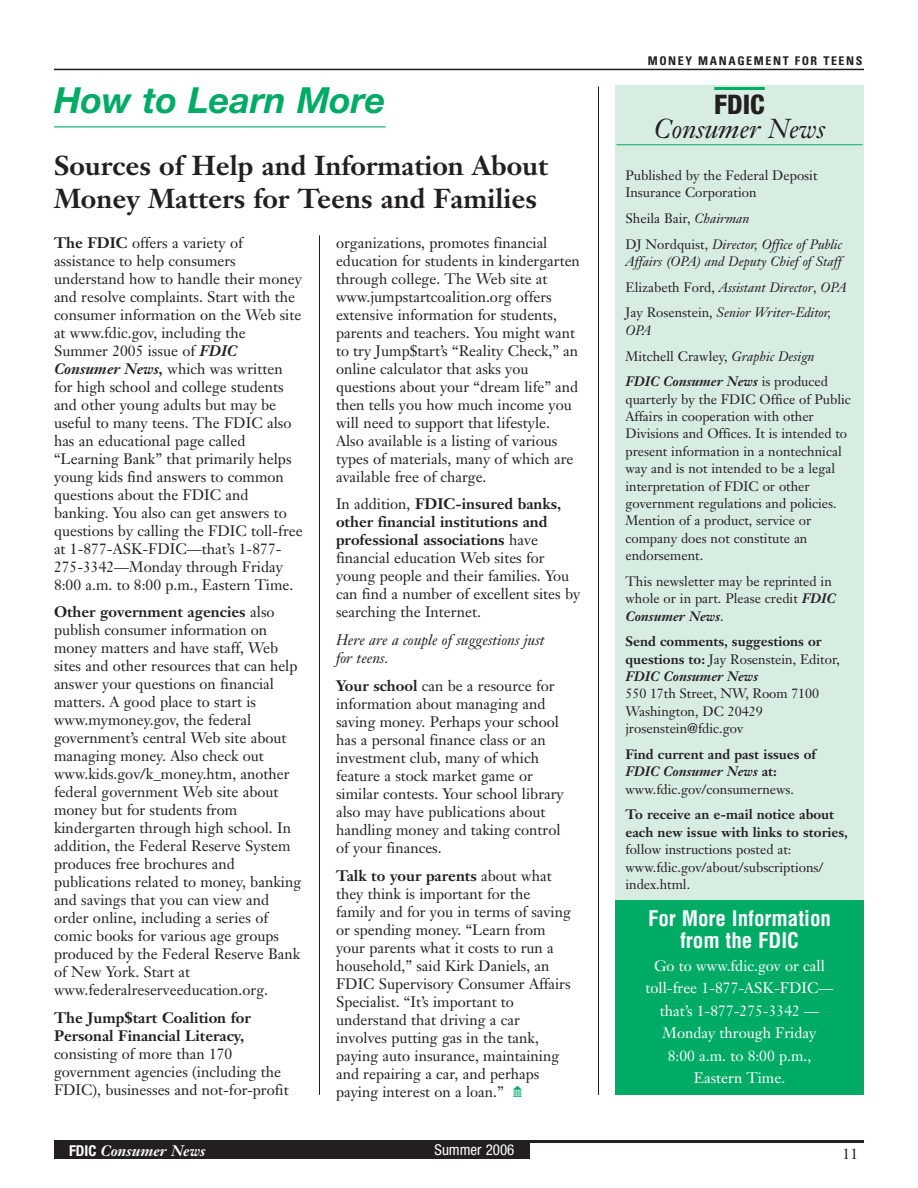
<style>
.page{position:relative;width:918px;height:1188px;background:#fff}
.page>*{position:absolute;margin:0;border:0;box-sizing:border-box;transform-origin:0 0}
.t1{font:italic 700 36px "Helvetica Neue";color:#00ab66}
.t2{font:700 27px/33px "Janson Text";color:#231f20}
.t3{font:italic 27px "Janson Text";color:#231f20}
.t4{font:800 condensed 27px "Helvetica Neue";color:#231f20}
.t5{font:700 condensed 21px/22.5px "Helvetica";color:#fff;text-align:center}
.t6{font:15px/18px "Janson Text";color:#231f20}
.t7{font:15px/22.5px "Janson Text";color:#fff;text-align:center}
.t8{font:700 15px/18px "Janson Text";color:#231f20}
.t9{font:italic 15px/18px "Janson Text";color:#231f20}
.t10{font:italic 700 15px "Janson Text";color:#fff}
.t11{font:condensed 15px "Helvetica Neue";color:#fff}
.t12{font:13.5px/17.4px "Janson Text";color:#231f20}
.t13{font:700 13.5px/17.4px "Janson Text";color:#231f20}
.t14{font:italic 13.5px/25.7px "Janson Text";color:#231f20}
.t15{font:700 condensed 12px "Univers";letter-spacing:.135em;color:#231f20}
.s1{font-weight:700}
.s2{font-weight:700;font-style:italic}
.s3{font-family:"Helvetica Neue";font-style:normal;font-stretch:condensed}
.s4{font-style:normal}
.s5{font-style:italic}
.s6{font-weight:400}
</style>
<div class="page">
<hr style="left:54px;top:69px;width:810px;height:1px;background:#231f20">
<hr style="left:54px;top:1140px;width:810px;height:3px;background:#231f20">
<div style="left:54px;top:1141px;width:476px;height:18px;background:#231f20"></div>
<hr style="left:319px;top:235px;width:1px;height:860px;background:#231f20">
<hr style="left:598px;top:86px;width:1px;height:1009px;background:#231f20">
<div style="left:615px;top:86px;width:249px;height:85px;background:#d8ede1"></div>
<hr style="left:714px;top:87px;width:51px;height:3px;background:#00ab66">
<hr style="left:617px;top:144px;width:245px;height:1px;background:#00ab66">
<div style="left:615px;top:168px;width:249px;height:732px;background:#d8ede1"></div>
<div style="left:615px;top:900px;width:249px;height:194px;background:#00ab66"></div>
<hr style="left:54px;top:126px;width:332px;height:1px;background:#00ab66">
<h1 class="t1" style="left:54px;top:87px;width:333px">How to Learn More</h1>
<h2 class="t2" style="left:54px;top:151px;width:496px">Sources of Help and Information About<br>Money Matters for Teens and Families</h2>
<p class="t6" style="left:54px;top:235px;width:250px"><span class="s1">The FDIC</span> offers a variety of assistance to help consumers understand how to handle their money and resolve complaints. Start with the consumer information on the Web site at www.fdic.gov, including the Summer 2005 issue of <span class="s2">FDIC Consumer News,</span> which was written for high school and college students and other young adults but may be useful to many teens. The FDIC also has an educational page called “Learning Bank” that primarily helps young kids find answers to common questions about the FDIC and banking. You also can get answers to questions by calling the FDIC toll-free at 1-877-ASK-FDIC—that’s 1-877- 275-3342—Monday through Friday 8:00 a.m. to 8:00 p.m., Eastern Time.</p>
<p class="t6" style="left:54px;top:605px;width:249px"><span class="s1">Other government agencies</span> also publish consumer information on money matters and have staff, Web sites and other resources that can help answer your questions on financial matters. A good place to start is www.mymoney.gov, the federal government’s central Web site about managing money. Also check out www.kids.gov/k_money.htm, another federal government Web site about money but for students from kindergarten through high school. In addition, the Federal Reserve System produces free brochures and publications related to money, banking and savings that you can view and order online, including a series of comic books for various age groups produced by the Federal Reserve Bank of New York. Start at www.federalreserveeducation.org.</p>
<p class="t8" style="left:54px;top:1010px;width:198px">The Jump$tart Coalition for<br>Personal Financial Literacy,</p>
<p class="t6" style="left:54px;top:1046px;width:236px">consisting of more than 170 government agencies (including the<br>FDIC), businesses and not-for-profit</p>
<p class="t6" style="left:336px;top:235px;width:245px">organizations, promotes financial education for students in kindergarten through college. The Web site at www.jumpstartcoalition.org offers extensive information for students, parents and teachers. You might want to try Jump$tart’s “Reality Check,” an online calculator that asks you questions about your “dream life” and then tells you how much income you will need to support that lifestyle.<br>Also available is a listing of various types of materials, many of which are available free of charge.</p>
<p class="t6" style="left:336px;top:497px;width:246px">In addition, <span class="s1">FDIC-insured banks, other financial institutions and professional associations</span> have financial education Web sites for young people and their families. You can find a number of excellent sites by searching the Internet.</p>
<p class="t9" style="left:336px;top:633px;width:210px">Here are a couple of suggestions just for teens.</p>
<p class="t6" style="left:336px;top:678px;width:229px"><span class="s1">Your school</span> can be a resource for information about managing and saving money. Perhaps your school has a personal finance class or an investment club, many of which feature a stock market game or similar contests. Your school library also may have publications about handling money and taking control of your finances.</p>
<p class="t6" style="left:336px;top:868px;width:236px"><span class="s1">Talk to your parents</span> about what they think is important for the family and for you in terms of saving or spending money. “Learn from your parents what it costs to run a household,” said Kirk Daniels, an<br>FDIC Supervisory Consumer Affairs<br>Specialist. “It’s important to understand that driving a car involves putting gas in the tank, paying auto insurance, maintaining and repairing a car, and perhaps paying interest on a loan.”</p>
<p class="t10" style="left:69px;top:1145px;width:138px"><span class="s3">FDIC</span> Consumer News</p>
<p class="t11" style="left:435px;top:1144px;width:81px">Summer 2006</p>
<p class="t15" style="left:648px;top:56px;width:216px">MONEY MANAGEMENT FOR TEENS</p>
<h2 class="t4" style="left:714px;top:95px;width:52px">FDIC</h2>
<h2 class="t3" style="left:654px;top:118px;width:173px">Consumer News</h2>
<p class="t12" style="left:625px;top:168px;width:194px">Published by the Federal Deposit<br>Insurance Corporation</p>
<p class="t14" style="left:625px;top:207px;width:218px"><span class="s4">Sheila Bair,</span> Chairman<br><span class="s4">DJ Nordquist,</span> Director, Office of Public</p>
<p class="t14" style="left:625px;top:250px;width:223px">Affairs (OPA) and Deputy Chief of Staff<br><span class="s4">Elizabeth Ford,</span> Assistant Director<span class="s4">,</span> OPA<br><span class="s4">Jay Rosenstein,</span> Senior Writer-Editor,</p>
<p class="t12" style="left:625px;top:319px;width:204px;line-height:25.7px"><span class="s5">OPA<br></span>Mitchell Crawley, <span class="s5">Graphic Design<br></span><span class="s2">FDIC Consumer News</span> is produced</p>
<p class="t12" style="left:625px;top:391px;width:227px">quarterly by the FDIC Office of Public Affairs in cooperation with other Divisions and Offices. It is intended to present information in a nontechnical way and is not intended to be a legal interpretation of FDIC or other government regulations and policies.<br>Mention of a product, service or company does not constitute an endorsement.</p>
<p class="t12" style="left:625px;top:574px;width:212px">This newsletter may be reprinted in whole or in part. Please credit <span class="s2">FDIC<br>Consumer News</span>.</p>
<p class="t13" style="left:625px;top:634px;width:216px">Send comments, suggestions or questions to: <span class="s6">Jay Rosenstein, Editor,<br></span><span class="s5">FDIC Consumer News</span></p>
<p class="t12" style="left:625px;top:686px;width:195px">550 17th Street, NW, Room 7100<br>Washington, DC 20429 jrosenstein@fdic.gov</p>
<p class="t13" style="left:625px;top:747px;width:192px">Find current and past issues of<br><span class="s5">FDIC Consumer News</span> at: <span class="s6">www.fdic.gov/consumernews.</span></p>
<p class="t13" style="left:625px;top:807px;width:224px">To receive an e-mail notice about each new issue with links to stories,</p>
<p class="t12" style="left:625px;top:842px;width:200px">follow instructions posted at: www.fdic.gov/about/subscriptions/ index.html.</p>
<h3 class="t5" style="left:648px;top:909px;width:185px">For More Information from the FDIC</h3>
<p class="t7" style="left:646px;top:956px;width:189px">Go to www.fdic.gov or call toll-free 1-877-ASK-FDIC— that’s 1-877-275-3342 —<br>Monday through Friday<br>8:00 a.m. to 8:00 p.m.,<br>Eastern Time.</p>
<p class="t6" style="left:843px;top:1147px;width:17px">11</p>
</div>
